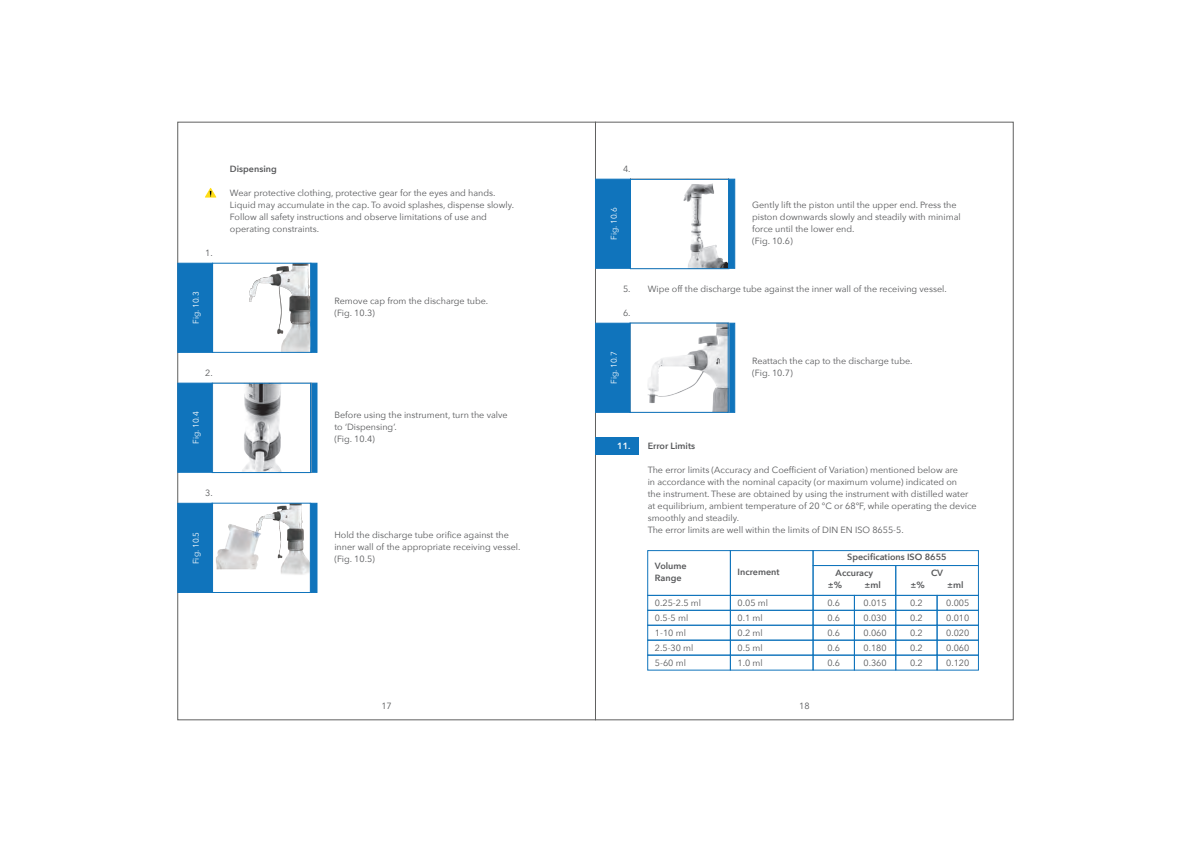
<style>
.page{position:relative;width:1191px;height:842px;background:#fff}
.page>*{position:absolute;margin:0;border:0;box-sizing:border-box;transform-origin:0 0}
.t1{font:9px/12px "Avenir Next";color:#57585a}
.t2{font:600 9px/12px "Avenir Next";color:#57585a}
.t3{font:600 9px "Avenir Next";color:#fff}
.t4{font:8.3px "Avenir Next";color:#fff}
</style>
<div class="page">
<img style="left:216px;top:505px;width:93px;height:70px">
<svg style="left:205px;top:188px;width:11px;height:10px"></svg>
<div style="left:310px;top:263px;width:7px;height:90px;background:#1074bc"></div>
<div style="left:177px;top:263px;width:36px;height:90px;background:#1074bc;border:1px solid #1074bc"></div>
<img style="left:249px;top:265px;width:60px;height:86px">
<div style="left:212px;top:263px;width:99px;height:90px;border:1px solid #1074bc"></div>
<div style="left:310px;top:383px;width:7px;height:89px;background:#1074bc;border:1px solid #1074bc"></div>
<div style="left:177px;top:383px;width:36px;height:89px;background:#1074bc;border:1px solid #1074bc"></div>
<img style="left:212px;top:382px;width:99px;height:92px">
<div style="left:212px;top:383px;width:99px;height:90px;border:1px solid #1074bc"></div>
<div style="left:310px;top:503px;width:7px;height:90px;background:#1074bc"></div>
<div style="left:177px;top:503px;width:36px;height:90px;background:#1074bc;border:1px solid #1074bc"></div>
<div style="left:212px;top:503px;width:99px;height:90px;border:1px solid #1074bc"></div>
<div style="left:595px;top:437px;width:44px;height:18px;background:#1074bc"></div>
<div style="left:595px;top:179px;width:35px;height:90px;background:#1074bc;border:1px solid #1074bc"></div>
<div style="left:595px;top:323px;width:35px;height:90px;background:#1074bc;border:1px solid #1074bc"></div>
<svg style="left:647px;top:550px;width:332px;height:46px"></svg>
<div style="left:895px;top:595px;width:42px;height:16px;border:1px solid #1074bc"></div>
<div style="left:895px;top:610px;width:42px;height:15px;border:1px solid #1074bc"></div>
<div style="left:895px;top:625px;width:42px;height:15px;border:1px solid #1074bc"></div>
<div style="left:895px;top:640px;width:42px;height:15px;border:1px solid #1074bc"></div>
<div style="left:936px;top:595px;width:42px;height:16px;border:1px solid #1074bc"></div>
<div style="left:936px;top:610px;width:42px;height:15px;border:1px solid #1074bc"></div>
<div style="left:936px;top:625px;width:42px;height:15px;border:1px solid #1074bc"></div>
<div style="left:936px;top:640px;width:42px;height:15px;border:1px solid #1074bc"></div>
<div style="left:854px;top:610px;width:42px;height:15px;border:1px solid #1074bc"></div>
<div style="left:854px;top:625px;width:42px;height:15px;border:1px solid #1074bc"></div>
<div style="left:854px;top:640px;width:42px;height:15px;border:1px solid #1074bc"></div>
<div style="left:813px;top:610px;width:41px;height:15px;border:1px solid #1074bc"></div>
<div style="left:813px;top:625px;width:41px;height:15px;border:1px solid #1074bc"></div>
<div style="left:813px;top:640px;width:41px;height:15px;border:1px solid #1074bc"></div>
<div style="left:730px;top:610px;width:83px;height:15px;border:1px solid #1074bc"></div>
<div style="left:730px;top:625px;width:83px;height:15px;border:1px solid #1074bc"></div>
<div style="left:730px;top:640px;width:83px;height:15px;border:1px solid #1074bc"></div>
<div style="left:647px;top:610px;width:83px;height:15px;border:1px solid #1074bc"></div>
<div style="left:647px;top:625px;width:83px;height:15px;border:1px solid #1074bc"></div>
<div style="left:647px;top:640px;width:83px;height:15px;border:1px solid #1074bc"></div>
<img style="left:630px;top:178px;width:106px;height:235px">
<div style="left:629px;top:323px;width:99px;height:90px;border:1px solid #1074bc"></div>
<div style="left:895px;top:655px;width:42px;height:15px;border:1px solid #1074bc"></div>
<div style="left:937px;top:655px;width:41px;height:15px;border:1px solid #1074bc"></div>
<div style="left:854px;top:655px;width:42px;height:15px;border:1px solid #1074bc"></div>
<div style="left:813px;top:655px;width:41px;height:15px;border:1px solid #1074bc"></div>
<div style="left:730px;top:655px;width:83px;height:15px;border:1px solid #1074bc"></div>
<div style="left:647px;top:655px;width:83px;height:15px;border:1px solid #1074bc"></div>
<p class="t1" style="left:205px;top:246px;width:9px">1.</p>
<p class="t4" style="left:189px;top:324px;width:34px;rotate:-90deg">Fig. 10.3</p>
<p class="t1" style="left:205px;top:366px;width:9px">2.</p>
<p class="t4" style="left:189px;top:444px;width:34px;rotate:-90deg">Fig. 10.4</p>
<p class="t1" style="left:205px;top:486px;width:9px">3.</p>
<p class="t4" style="left:189px;top:564px;width:34px;rotate:-90deg">Fig. 10.5</p>
<p class="t2" style="left:230px;top:163px;width:48px">Dispensing</p>
<p class="t1" style="left:230px;top:186px;width:286px">Wear protective clothing, protective gear for the eyes and hands.<br>Liquid may accumulate in the cap. To avoid splashes, dispense slowly.<br>Follow all safety instructions and observe limitations of use and operating constraints.</p>
<p class="t1" style="left:334px;top:294px;width:155px">Remove cap from the discharge tube. (Fig. 10.3)</p>
<p class="t1" style="left:334px;top:408px;width:175px">Before using the instrument, turn the valve to ‘Dispensing’.<br>(Fig. 10.4)</p>
<p class="t1" style="left:334px;top:528px;width:187px">Hold the discharge tube orifice against the inner wall of the appropriate receiving vessel. (Fig. 10.5)</p>
<p class="t1" style="left:623px;top:162px;width:9px">4.</p>
<p class="t4" style="left:607px;top:240px;width:34px;rotate:-90deg">Fig. 10.6</p>
<p class="t1" style="left:623px;top:282px;width:9px">5.</p>
<p class="t1" style="left:623px;top:306px;width:9px">6.</p>
<p class="t4" style="left:607px;top:384px;width:34px;rotate:-90deg">Fig. 10.7</p>
<p class="t1" style="left:752px;top:198px;width:210px">Gently lift the piston until the upper end. Press the piston downwards slowly and steadily with minimal force until the lower end.<br>(Fig. 10.6)</p>
<p class="t1" style="left:647px;top:282px;width:300px">Wipe off the discharge tube against the inner wall of the receiving vessel.</p>
<p class="t1" style="left:752px;top:354px;width:162px">Reattach the cap to the discharge tube. (Fig. 10.7)</p>
<p class="t3" style="left:617px;top:438px;width:15px">11.</p>
<p class="t2" style="left:647px;top:439px;width:49px">Error Limits</p>
<p class="t1" style="left:647px;top:463px;width:330px">The error limits (Accuracy and Coefficient of Variation) mentioned below are<br>in accordance with the nominal capacity (or maximum volume) indicated on<br>the instrument. These are obtained by using the instrument with distilled water at equilibrium, ambient temperature of 20 °C or 68°F, while operating the device smoothly and steadily.<br>The error limits are well within the limits of DIN EN ISO 8655-5.</p>
<p class="t2" style="left:835px;top:548px;width:112px;line-height:16.4px;text-indent:12px">Specifications ISO 8655<br>Accuracy</p>
<p class="t2" style="left:827px;top:579px;width:16px">±%</p>
<p class="t2" style="left:864px;top:579px;width:18px">±ml</p>
<p class="t2" style="left:655px;top:560px;width:33px">Volume<br>Range</p>
<p class="t1" style="left:655px;top:596px;width:48px">0.25-2.5 ml</p>
<p class="t1" style="left:737px;top:596px;width:32px">0.05 ml</p>
<p class="t1" style="left:827px;top:596px;width:14px">0.6</p>
<p class="t1" style="left:910px;top:595px;width:14px;line-height:14.9px;text-align:justify">0.2<br>0.2<br>0.2<br>0.2</p>
<p class="t1" style="left:946px;top:595px;width:25px;line-height:14.9px;text-align:justify">0.005<br>0.010<br>0.020<br>0.060</p>
<p class="t2" style="left:737px;top:566px;width:43px">Increment</p>
<p class="t2" style="left:931px;top:567px;width:14px">CV</p>
<p class="t2" style="left:910px;top:579px;width:16px">±%</p>
<p class="t2" style="left:947px;top:579px;width:18px">±ml</p>
<p class="t1" style="left:863px;top:595px;width:25px;line-height:14.9px;text-align:justify">0.015<br>0.030<br>0.060<br>0.180</p>
<p class="t1" style="left:655px;top:610px;width:40px;line-height:14.9px">0.5-5 ml<br>1-10 ml<br>2.5-30 ml</p>
<p class="t1" style="left:737px;top:610px;width:27px;line-height:14.9px;text-align:justify">0.1 ml 0.2 ml 0.5 ml</p>
<p class="t1" style="left:827px;top:610px;width:14px;line-height:14.9px;text-align:justify">0.6<br>0.6<br>0.6</p>
<p class="t1" style="left:655px;top:656px;width:33px">5-60 ml</p>
<p class="t1" style="left:737px;top:656px;width:27px">1.0 ml</p>
<p class="t1" style="left:827px;top:656px;width:14px">0.6</p>
<p class="t1" style="left:863px;top:656px;width:25px">0.360</p>
<p class="t1" style="left:910px;top:656px;width:14px">0.2</p>
<p class="t1" style="left:946px;top:656px;width:25px">0.120</p>
<p class="t1" style="left:381px;top:700px;width:12px">17</p>
<p class="t1" style="left:799px;top:700px;width:12px">18</p>
</div>
